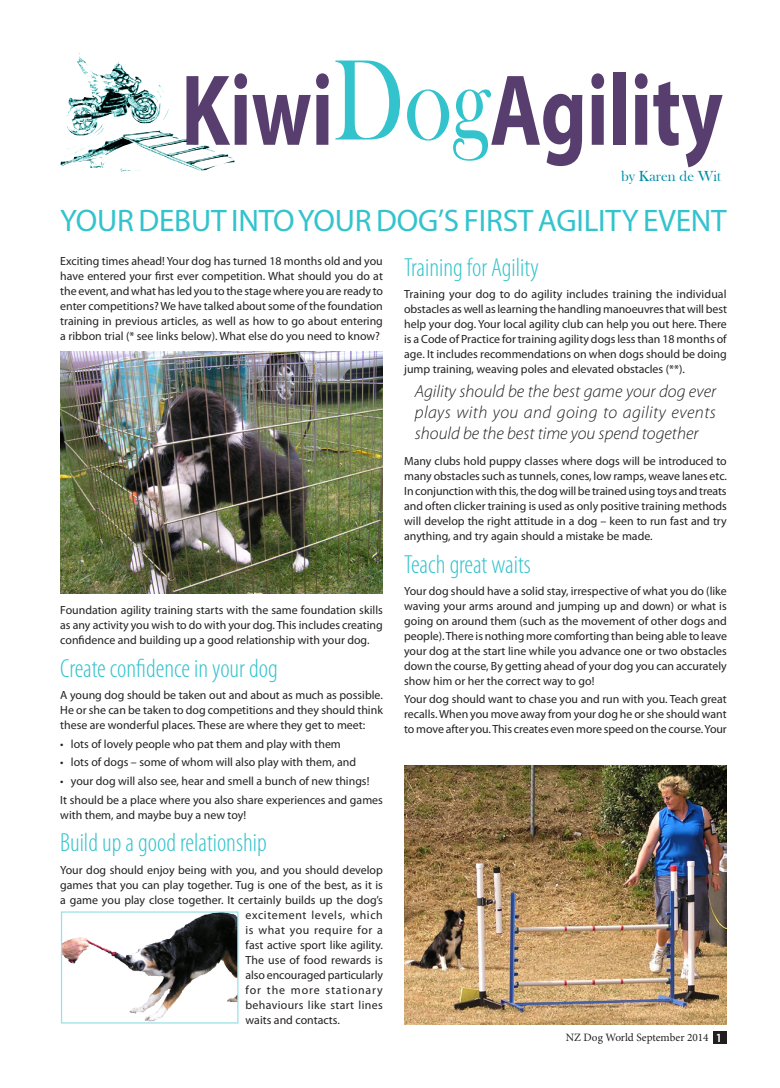
<style>
.page{position:relative;width:780px;height:1088px;background:#fff}
.page>*{position:absolute;margin:0;border:0;box-sizing:border-box;transform-origin:0 0}
.t1{font:700 101.88px "Myriad Pro";color:#583e6e;scale:.78 1}
.Body_text{font:31.25px "Myriad Pro";letter-spacing:-.005em;color:#33c3cc}
.Sub_heading{font:300 condensed 26.25px "Myriad Pro";color:#33c3cc}
.Body_text-2{font:italic 300 17.5px/21px "Myriad Pro";color:#231f20;text-align:justify}
.little_heading{font:15px "Bask Old Face";color:#008da8}
.Body_text-3{font:11.88px/15px "Myriad Pro";color:#231f20;text-align:justify}
.Body_text-4{font:11.88px "Myriad Pro";letter-spacing:.025em;color:#231f20}
.Body_text-5{font:11.88px "Myriad Pro";letter-spacing:.05em;color:#231f20}
.Body_text-6{font:11.88px "Myriad Pro";letter-spacing:.045em;color:#231f20}
.Body_text-7{font:11.88px "Myriad Pro";letter-spacing:.07em;color:#231f20}
.t2{font:11.25px "Minion Pro";color:#231f20}
.s1{font-family:"Bask Old Face";font-weight:400;font-size:118.5px;color:#33c3cc}
.s2{font-family:"Century Gothic";font-weight:700;color:#fff}
</style>
<div class="page">
<div style="left:712px;top:1031px;width:14px;height:13px;background:#231f20"></div>
<img style="left:66px;top:53px;width:103px;height:83px">
<img style="left:60px;top:352px;width:323px;height:242px">
<img style="left:63px;top:913px;width:173px;height:108px">
<div style="left:61px;top:911px;width:177px;height:112px;border:1px solid #99e1e6"></div>
<img style="left:404px;top:766px;width:322px;height:258px">
<p class="t1" style="left:181px;top:44px;width:695px">Kiwi<span class="s1">Dog</span>Agility</p>
<p class="little_heading" style="left:621px;top:168px;width:101px">by Karen de Wit</p>
<p class="Body_text" style="left:60px;top:201px;width:668px">YOUR DEBUT INTO YOUR DOG’S FIRST AGILITY EVENT</p>
<p class="Body_text-3" style="left:60px;top:253px;width:324px">Exciting times ahead! Your dog has turned 18 months old and you have entered your first ever competition. What should you do at the event, and what has led you to the stage where you are ready to enter competitions? We have talked about some of the foundation training in previous articles, as well as how to go about entering a ribbon trial (* see links below). What else do you need to know?</p>
<p class="Body_text-3" style="left:60px;top:602px;width:324px">Foundation agility training starts with the same foundation skills as any activity you wish to do with your dog. This includes creating confidence and building up a good relationship with your dog.</p>
<p class="Sub_heading" style="left:60px;top:653px;width:219px">Create confidence in your dog</p>
<p class="Body_text-3" style="left:60px;top:687px;width:324px">A young dog should be taken out and about as much as possible.<br>He or she can be taken to dog competitions and they should think these are wonderful places. These are where they get to meet:</p>
<p class="Body_text-3" style="left:60px;top:736px;width:282px">• lots of lovely people who pat them and play with them</p>
<p class="Body_text-3" style="left:60px;top:755px;width:297px">• lots of dogs – some of whom will also play with them, and</p>
<p class="Body_text-3" style="left:60px;top:773px;width:310px">• your dog will also see, hear and smell a bunch of new things!</p>
<p class="Body_text-3" style="left:60px;top:792px;width:324px">It should be a place where you also share experiences and games with them, and maybe buy a new toy!</p>
<p class="Sub_heading" style="left:60px;top:827px;width:208px">Build up a good relationship</p>
<p class="Body_text-3" style="left:60px;top:862px;width:324px">Your dog should enjoy being with you, and you should develop</p>
<p class="Body_text-3" style="left:60px;top:877px;width:324px">games that you can play together. Tug is one of the best, as it is</p>
<p class="Body_text-3" style="left:60px;top:892px;width:324px">a game you play close together. It certainly builds up the dog’s</p>
<p class="Body_text-5" style="left:245px;top:907px;width:139px">excitement levels, which</p>
<p class="Body_text-6" style="left:245px;top:922px;width:139px">is what you require for a</p>
<p class="Body_text-3" style="left:245px;top:937px;width:139px">fast active sport like agility.</p>
<p class="Body_text-3" style="left:245px;top:952px;width:139px">The use of food rewards is</p>
<p class="Body_text-3" style="left:245px;top:967px;width:139px">also encouraged particularly</p>
<p class="Body_text-7" style="left:245px;top:983px;width:139px">for the more stationary</p>
<p class="Body_text-4" style="left:245px;top:998px;width:139px">behaviours like start lines</p>
<p class="Body_text-3" style="left:245px;top:1012px;width:96px">waits and contacts.</p>
<p class="Sub_heading" style="left:404px;top:252px;width:136px">Training for Agility</p>
<p class="Body_text-3" style="left:404px;top:286px;width:324px">Training your dog to do agility includes training the individual obstacles as well as learning the handling manoeuvres that will best help your dog. Your local agility club can help you out here. There is a Code of Practice for training agility dogs less than 18 months of age. It includes recommendations on when dogs should be doing jump training, weaving poles and elevated obstacles (**).</p>
<p class="Body_text-2" style="left:415px;top:381px;width:303px">Agility should be the best game your dog ever plays with you and going to agility events should be the best time you spend together</p>
<p class="Body_text-3" style="left:404px;top:453px;width:324px">Many clubs hold puppy classes where dogs will be introduced to many obstacles such as tunnels, cones, low ramps, weave lanes etc.<br>In conjunction with this, the dog will be trained using toys and treats and often clicker training is used as only positive training methods will develop the right attitude in a dog – keen to run fast and try anything, and try again should a mistake be made.</p>
<p class="Sub_heading" style="left:404px;top:548px;width:128px">Teach great waits</p>
<p class="Body_text-3" style="left:404px;top:583px;width:324px">Your dog should have a solid stay, irrespective of what you do (like waving your arms around and jumping up and down) or what is going on around them (such as the movement of other dogs and people). There is nothing more comforting than being able to leave your dog at the start line while you advance one or two obstacles down the course, By getting ahead of your dog you can accurately show him or her the correct way to go!</p>
<p class="Body_text-3" style="left:404px;top:692px;width:324px">Your dog should want to chase you and run with you. Teach great recalls. When you move away from your dog he or she should want to move after you. This creates even more speed on the course. Your</p>
<p class="t2" style="left:566px;top:1030px;width:158px">NZ Dog World September 2014 <span class="s2">1</span></p>
</div>
